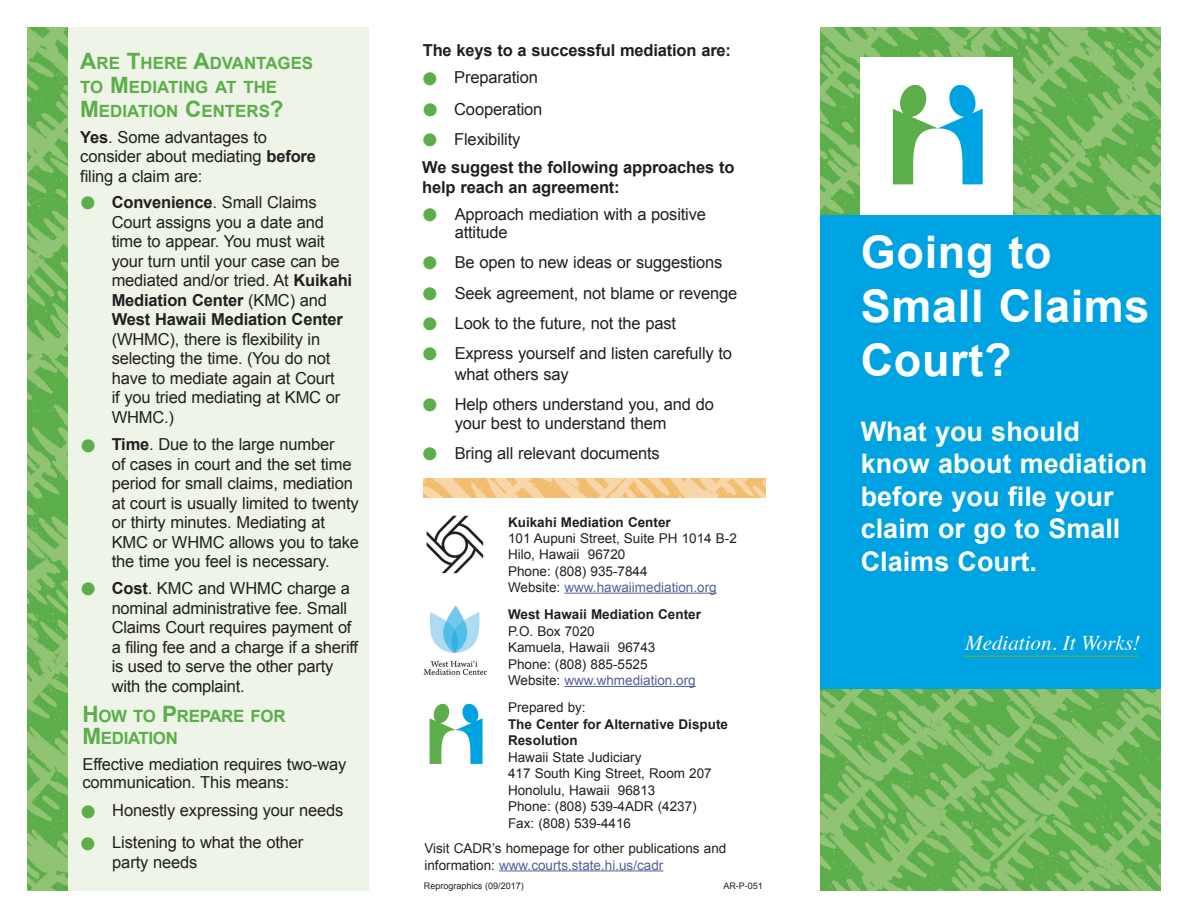
<style>
.page{position:relative;width:1188px;height:918px;background:#fff}
.page>*{position:absolute;margin:0;border:0;box-sizing:border-box;transform-origin:0 0}
.t1{font:700 45px/54px "Arial";letter-spacing:.015em;color:#fff}
.t2{font:700 27px/32.4px "Arial";color:#fff}
.t3{font:italic 21px "Times";color:#fff}
.t4{font:18px "Zapf Dingbats ITC";color:#5cae4a}
.title361{font:700 16.8px/24px "Arial";color:#5cae4a}
.title361-2{font:700 16.8px/22.5px "Arial";letter-spacing:-.02em;color:#5cae4a}
.body-berkeley10_13{font:16.5px/19.5px "Arial";letter-spacing:-.01em;color:#231f21}
.body-berkeley10_13-2{font:700 16.5px/19.8px "Arial";letter-spacing:-.01em;color:#231f21}
.title361-3{font:16.5px/19.5px "Arial";letter-spacing:-.01em;color:#231f21}
.address9_12{font:13.5px/16.2px "Arial";color:#231f21}
.address9_12-2{font:700 13.5px/16.5px "Arial";color:#231f21}
.address9_12-3{font:13.5px "Arial";color:#545f99}
.address9_12-4{font:9px "Arial";color:#231f21}
.s1{font-size:22.5px}
.s2{font-weight:700}
.s3{color:#231f21}
.s4{color:#545f99}
</style>
<div class="page">
<img style="left:820px;top:27px;width:341px;height:864px">
<div style="left:57px;top:27px;width:312px;height:864px;background:#eef4e7"></div>
<div style="left:860px;top:57px;width:153px;height:159px;background:#fff"></div>
<img style="left:892px;top:85px;width:91px;height:100px">
<img style="left:27px;top:27px;width:41px;height:864px">
<div style="left:820px;top:215px;width:341px;height:473px;background:#00a3e1"></div>
<hr style="left:964px;top:656px;width:175px;height:1px;background:#5cae4a">
<img style="left:429px;top:703px;width:54px;height:61px">
<hr style="left:564px;top:593px;width:153px;height:1px;background:#545f99">
<hr style="left:564px;top:686px;width:132px;height:1px;background:#545f99">
<img style="left:423px;top:605px;width:64px;height:70px">
<img style="left:426px;top:515px;width:58px;height:59px">
<img style="left:423px;top:478px;width:343px;height:19px">
<hr style="left:499px;top:870px;width:164px;height:1px;background:#545f99">
<p class="title361" style="left:80px;top:51px;width:234px"><span class="s1">A</span>RE <span class="s1">T</span>HERE <span class="s1">A</span>DVANTAGES<br>TO <span class="s1">M</span>EDIATING AT THE<br><span class="s1">M</span>EDIATION <span class="s1">C</span>ENTERS<span class="s1">?</span></p>
<p class="title361-3" style="left:80px;top:127px;width:237px"><span class="s2">Yes</span>. Some advantages to consider about mediating <span class="s2">before </span>filing a claim are:</p>
<p class="t4" style="left:81px;top:195px;width:16px">●</p>
<p class="t4" style="left:81px;top:437px;width:16px">●</p>
<p class="t4" style="left:81px;top:581px;width:16px">●</p>
<p class="body-berkeley10_13" style="left:112px;top:193px;width:242px"><span class="s2">Convenience</span>. Small Claims<br>Court assigns you a date and time to appear. You must wait your turn until your case can be mediated and/or tried. At <span class="s2">Kuikahi<br>Mediation Center</span> (KMC) and<br><span class="s2">West Hawaii Mediation Center </span>(WHMC), there is flexibility in selecting the time. (You do not have to mediate again at Court<br>if you tried mediating at KMC or<br>WHMC.)</p>
<p class="body-berkeley10_13" style="left:112px;top:435px;width:249px"><span class="s2">Time</span>. Due to the large number<br>of cases in court and the set time period for small claims, mediation at court is usually limited to twenty or thirty minutes. Mediating at<br>KMC or WHMC allows you to take the time you feel is necessary.</p>
<p class="body-berkeley10_13" style="left:112px;top:579px;width:248px"><span class="s2">Cost</span>. KMC and WHMC charge a nominal administrative fee. Small<br>Claims Court requires payment of a filing fee and a charge if a sheriff is used to serve the other party with the complaint.</p>
<p class="title361-2" style="left:82px;top:705px;width:205px"><span class="s1">H</span> OW TO <span class="s1">P</span>REPARE FOR<br><span class="s1">M</span>EDIATION</p>
<p class="body-berkeley10_13" style="left:82px;top:755px;width:265px;line-height:18px">Effective mediation requires two-way communication. This means:</p>
<p class="t4" style="left:81px;top:803px;width:16px">●</p>
<p class="t4" style="left:81px;top:835px;width:16px">●</p>
<p class="body-berkeley10_13" style="left:112px;top:801px;width:233px">Honestly expressing your needs</p>
<p class="body-berkeley10_13" style="left:112px;top:833px;width:193px">Listening to what the other party needs</p>
<p class="body-berkeley10_13-2" style="left:423px;top:41px;width:310px">The keys to a successful mediation are:</p>
<p class="t4" style="left:423px;top:70px;width:16px">●</p>
<p class="t4" style="left:423px;top:101px;width:16px">●</p>
<p class="t4" style="left:423px;top:131px;width:16px">●</p>
<p class="body-berkeley10_13" style="left:454px;top:68px;width:85px">Preparation</p>
<p class="body-berkeley10_13" style="left:454px;top:99px;width:90px">Cooperation</p>
<p class="body-berkeley10_13" style="left:454px;top:129px;width:68px">Flexibility</p>
<p class="body-berkeley10_13-2" style="left:422px;top:158px;width:314px">We suggest the following approaches to help reach an agreement:</p>
<p class="t4" style="left:423px;top:207px;width:16px">●</p>
<p class="t4" style="left:423px;top:254px;width:16px">●</p>
<p class="t4" style="left:423px;top:285px;width:16px">●</p>
<p class="t4" style="left:423px;top:315px;width:16px">●</p>
<p class="t4" style="left:423px;top:345px;width:16px">●</p>
<p class="t4" style="left:423px;top:396px;width:16px">●</p>
<p class="t4" style="left:423px;top:445px;width:16px">●</p>
<p class="body-berkeley10_13" style="left:455px;top:206px;width:253px;line-height:18px">Approach mediation with a positive attitude</p>
<p class="body-berkeley10_13" style="left:455px;top:253px;width:269px">Be open to new ideas or suggestions</p>
<p class="body-berkeley10_13" style="left:455px;top:283px;width:284px">Seek agreement, not blame or revenge</p>
<p class="body-berkeley10_13" style="left:455px;top:313px;width:223px">Look to the future, not the past</p>
<p class="body-berkeley10_13" style="left:455px;top:343px;width:279px;line-height:21px">Express yourself and listen carefully to what others say</p>
<p class="body-berkeley10_13" style="left:455px;top:394px;width:261px">Help others understand you, and do your best to understand them</p>
<p class="body-berkeley10_13" style="left:455px;top:444px;width:207px">Bring all relevant documents</p>
<p class="address9_12-2" style="left:508px;top:514px;width:164px">Kuikahi Mediation Center</p>
<p class="address9_12" style="left:508px;top:530px;width:230px">101 Aupuni Street, Suite PH 1014 B-2</p>
<p class="address9_12" style="left:508px;top:547px;width:119px">Hilo, Hawaii 96720</p>
<p class="address9_12" style="left:508px;top:563px;width:141px">Phone: (808) 935-7844</p>
<p class="address9_12-3" style="left:508px;top:578px;width:210px"><span class="s3">Website:</span> www.hawaiimediation.org</p>
<p class="address9_12-2" style="left:508px;top:606px;width:194px">West Hawaii Mediation Center</p>
<p class="address9_12" style="left:508px;top:623px;width:88px">P.O. Box 7020</p>
<p class="address9_12" style="left:508px;top:639px;width:149px">Kamuela, Hawaii 96743</p>
<p class="address9_12" style="left:508px;top:656px;width:141px">Phone: (808) 885-5525</p>
<p class="address9_12-3" style="left:508px;top:671px;width:189px"><span class="s3">Website:</span> www.whmediation.org</p>
<p class="address9_12" style="left:508px;top:700px;width:79px">Prepared by:</p>
<p class="address9_12-2" style="left:508px;top:716px;width:222px">The Center for Alternative Dispute<br>Resolution</p>
<p class="address9_12" style="left:508px;top:749px;width:135px">Hawaii State Judiciary</p>
<p class="address9_12" style="left:508px;top:766px;width:205px">417 South King Street, Room 207</p>
<p class="address9_12" style="left:508px;top:782px;width:149px">Honolulu, Hawaii 96813</p>
<p class="address9_12" style="left:508px;top:799px;width:190px">Phone: (808) 539-4ADR (4237)</p>
<p class="address9_12" style="left:508px;top:815px;width:125px">Fax: (808) 539-4416</p>
<p class="address9_12" style="left:424px;top:841px;width:303px">Visit CADR’s homepage for other publications and information: <span class="s4">www.courts.state.hi.us/cadr</span></p>
<p class="address9_12-4" style="left:424px;top:880px;width:101px">Reprographics (09/2017)</p>
<p class="address9_12-4" style="left:723px;top:880px;width:41px">AR-P-051</p>
<p class="t1" style="left:861px;top:227px;width:290px">Going to<br>Small Claims<br>Court?</p>
<p class="t2" style="left:861px;top:416px;width:221px">What you should</p>
<p class="t2" style="left:861px;top:449px;width:288px">know about mediation before you file your claim or go to Small<br>Claims Court.</p>
<p class="t3" style="left:965px;top:624px;width:176px">Mediation. It Works!</p>
</div>
